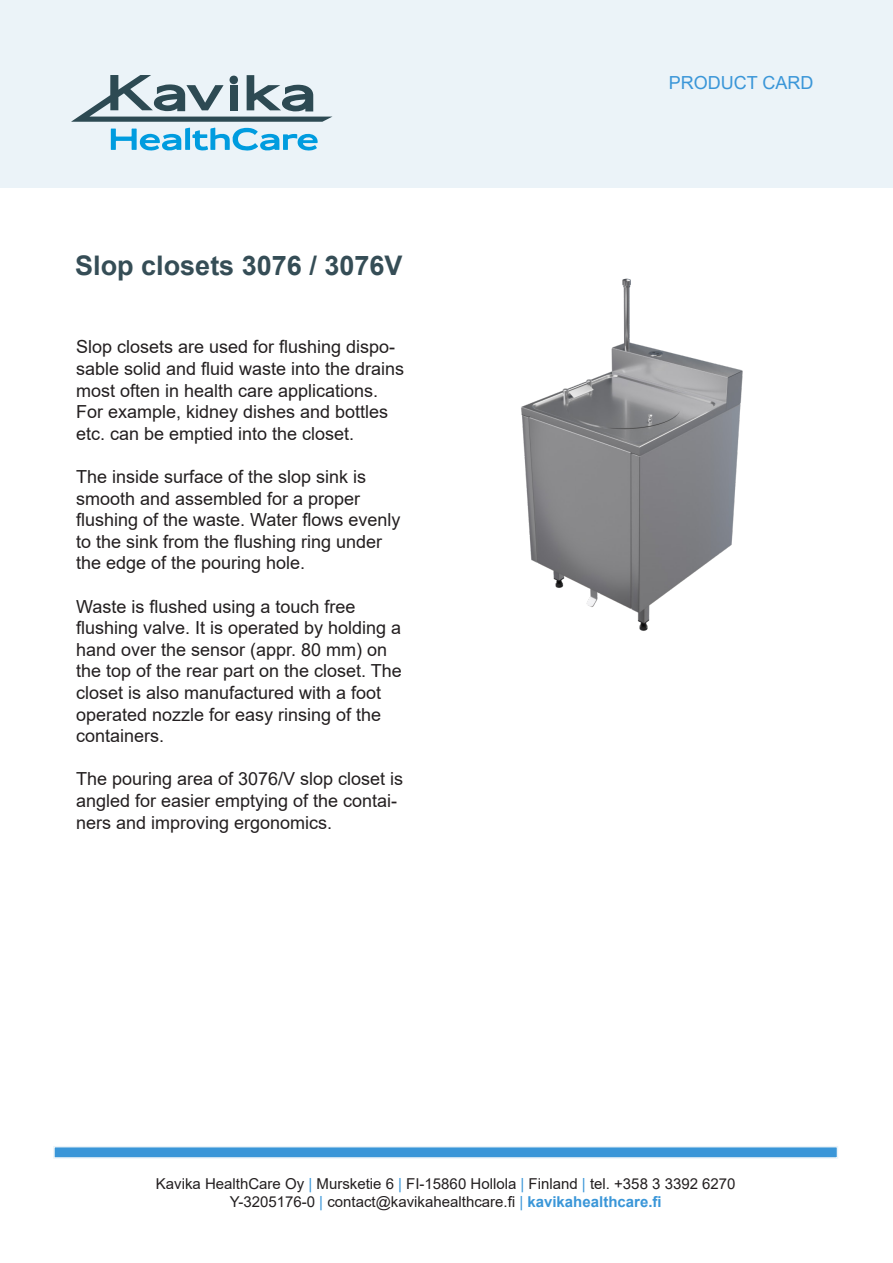
<style>
.page{position:relative;width:893px;height:1263px;background:#fff}
.page>*{position:absolute;margin:0;border:0;box-sizing:border-box;transform-origin:0 0}
.t1{font:700 27px "Arial";color:#354d56}
.t2{font:18px/21.6px "Arial";color:#231f20}
.t3{font:18px "Arial";color:#3a96d8}
.t4{font:15px "Arial";color:#231f20}
.s1{color:#3a96d8}
.s2{font-weight:700;color:#3a96d8}
</style>
<div class="page">
<div style="left:0;top:0;width:893px;height:188px;background:#ebf3f8"></div>
<div style="left:53px;top:1146px;width:785px;height:13px;background:#3a96d8;border:2px solid #ebf3f8"></div>
<img style="left:521px;top:278px;width:222px;height:353px">
<svg style="left:111px;top:128px;width:207px;height:23px"></svg>
<svg style="left:71px;top:75px;width:262px;height:47px"></svg>
<p class="t1" style="left:75px;top:246px;width:329px">Slop closets 3076 / 3076V</p>
<p class="t2" style="left:76px;top:336px;width:330px">Slop closets are used for flushing dispo&shy;sable solid and fluid waste into the drains most often in health care applications.<br>For example, kidney dishes and bottles etc. can be emptied into the closet.</p>
<p class="t2" style="left:76px;top:466px;width:326px">The inside surface of the slop sink is smooth and assembled for a proper flushing of the waste. Water flows evenly to the sink from the flushing ring under the edge of the pouring hole.</p>
<p class="t2" style="left:76px;top:595px;width:327px">Waste is flushed using a touch free flushing valve. It is operated by holding a hand over the sensor (appr. 80 mm) on the top of the rear part on the closet. The closet is also manufactured with a foot operated nozzle for easy rinsing of the containers.</p>
<p class="t2" style="left:76px;top:768px;width:329px">The pouring area of 3076/V slop closet is angled for easier emptying of the contai&shy;ners and improving ergonomics.</p>
<p class="t3" style="left:669px;top:70px;width:146px">PRODUCT CARD</p>
<p class="t4" style="left:156px;top:1173px;width:581px">Kavika HealthCare Oy <span class="s1">|</span> Mursketie 6 <span class="s1">|</span> FI-15860 Hollola <span class="s1">|</span> Finland <span class="s1">|</span> tel. +358 3 3392 6270</p>
<p class="t4" style="left:230px;top:1191px;width:433px">Y-3205176-0 <span class="s1">|</span> contact@kavikahealthcare.fi <span class="s1">|</span> <span class="s2">kavikahealthcare.fi</span></p>
</div>
